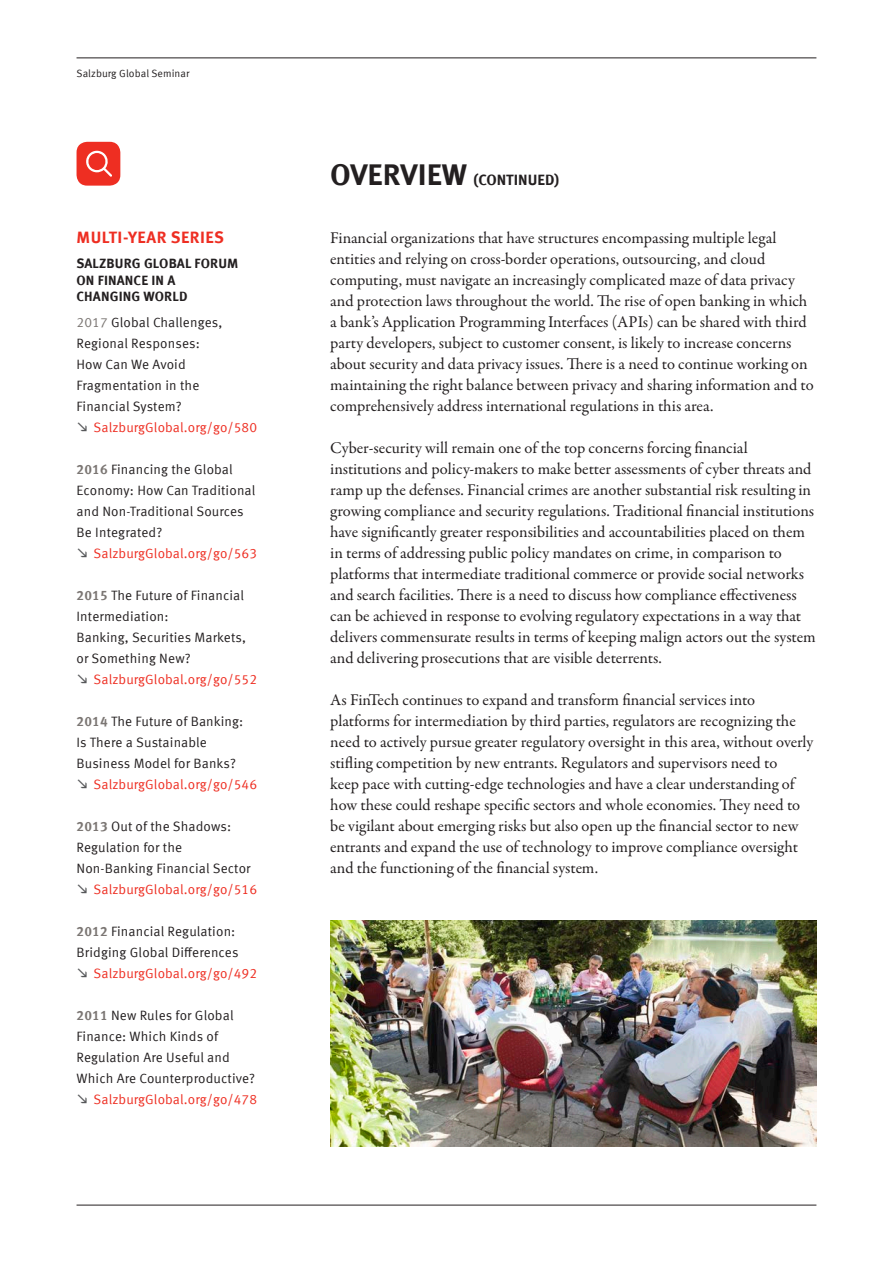
<style>
.page{position:relative;width:893px;height:1263px;background:#fff}
.page>*{position:absolute;margin:0;border:0;box-sizing:border-box;transform-origin:0 0}
.copy_black{font:16.5px/21px "Garamond Premr Pro";color:#231f20}
.h1_sidebar_colour{font:700 16.5px "Meta Offc";letter-spacing:.03em;color:#ee2e22}
.h1_single_page_headl{font:700 15px "Meta Offc";color:#231f20}
.explaining_text_blac{font:13.5px/21px "Meta Offc Norm";letter-spacing:.01em;color:#231f20}
.explaining_text_colo{font:13.5px "Meta Offc Norm";letter-spacing:.005em;color:#ee2e22}
.h3_sidebar_chairs_na{font:700 13.5px/16.5px "Meta Offc";letter-spacing:.01em;color:#231f20}
.t1{font:10.5px "Meta Offc Norm";letter-spacing:.005em;color:#231f20}
.s1{color:#7b7673}
.s2{font-family:"Meta Offc";font-weight:700;color:#7b7673}
.s3{font-size:30px}
</style>
<div class="page">
<hr style="left:77px;top:1205px;width:739px;height:1px;background:#231f20">
<hr style="left:77px;top:58px;width:739px;height:1px;background:#231f20">
<img style="left:330px;top:920px;width:486px;height:226px">
<div style="left:77px;top:142px;width:43px;height:44px;background:#ee2e22;border-radius:11px"></div>
<svg style="left:86px;top:151px;width:26px;height:26px"></svg>
<p class="t1" style="left:77px;top:67px;width:114px">Salzburg Global Seminar</p>
<p class="h1_sidebar_colour" style="left:77px;top:227px;width:149px">MULTI-YEAR SERIES</p>
<p class="h3_sidebar_chairs_na" style="left:77px;top:255px;width:163px">SALZBURG GLOBAL FORUM<br>ON FINANCE IN A<br>CHANGING WORLD</p>
<p class="explaining_text_blac" style="left:77px;top:312px;width:147px"><span class="s1">2017</span> Global Challenges,<br>Regional Responses:<br>How Can We Avoid<br>Fragmentation in the<br>Financial System?</p>
<p class="explaining_text_colo" style="left:94px;top:420px;width:165px">SalzburgGlobal.org/go/580</p>
<p class="explaining_text_blac" style="left:77px;top:459px;width:180px"><span class="s2">2016</span> Financing the Global<br>Economy: How Can Traditional and Non-Traditional Sources<br>Be Integrated?</p>
<p class="explaining_text_colo" style="left:94px;top:546px;width:165px">SalzburgGlobal.org/go/563</p>
<p class="explaining_text_blac" style="left:77px;top:585px;width:169px"><span class="s2">2015</span> The Future of Financial<br>Intermediation:</p>
<p class="explaining_text_blac" style="left:77px;top:627px;width:171px">Banking, Securities Markets, or Something New?</p>
<p class="explaining_text_colo" style="left:94px;top:672px;width:165px">SalzburgGlobal.org/go/552</p>
<p class="explaining_text_blac" style="left:77px;top:711px;width:168px"><span class="s2">2014</span> The Future of Banking:</p>
<p class="explaining_text_blac" style="left:77px;top:732px;width:161px">Is There a Sustainable<br>Business Model for Banks?</p>
<p class="explaining_text_colo" style="left:94px;top:777px;width:165px">SalzburgGlobal.org/go/546</p>
<p class="explaining_text_blac" style="left:77px;top:816px;width:156px"><span class="s2">2013</span> Out of the Shadows:</p>
<p class="explaining_text_blac" style="left:77px;top:837px;width:176px">Regulation for the<br>Non-Banking Financial Sector</p>
<p class="explaining_text_colo" style="left:94px;top:882px;width:165px">SalzburgGlobal.org/go/516</p>
<p class="explaining_text_blac" style="left:77px;top:921px;width:160px"><span class="s2">2012</span> Financial Regulation:</p>
<p class="explaining_text_blac" style="left:77px;top:942px;width:163px">Bridging Global Differences</p>
<p class="explaining_text_colo" style="left:94px;top:966px;width:165px">SalzburgGlobal.org/go/492</p>
<p class="explaining_text_blac" style="left:77px;top:1005px;width:180px"><span class="s2">2011</span> New Rules for Global<br>Finance: Which Kinds of<br>Regulation Are Useful and<br>Which Are Counterproductive?</p>
<p class="explaining_text_colo" style="left:94px;top:1092px;width:165px">SalzburgGlobal.org/go/478</p>
<p class="h1_single_page_headl" style="left:330px;top:171px;width:230px"><span class="s3">OVERVIEW</span> (CONTINUED)</p>
<p class="copy_black" style="left:330px;top:228px;width:485px">Financial organizations that have structures encompassing multiple legal entities and relying on cross-border operations, outsourcing, and cloud computing, must navigate an increasingly complicated maze of data privacy and protection laws throughout the world. The rise of open banking in which a bank’s Application Programming Interfaces (APIs) can be shared with third party developers, subject to customer consent, is likely to increase concerns about security and data privacy issues. There is a need to continue working on maintaining the right balance between privacy and sharing information and to comprehensively address international regulations in this area.</p>
<p class="copy_black" style="left:330px;top:438px;width:487px">Cyber-security will remain one of the top concerns forcing financial institutions and policy-makers to make better assessments of cyber threats and ramp up the defenses. Financial crimes are another substantial risk resulting in growing compliance and security regulations. Traditional financial institutions have significantly greater responsibilities and accountabilities placed on them in terms of addressing public policy mandates on crime, in comparison to platforms that intermediate traditional commerce or provide social networks and search facilities. There is a need to discuss how compliance effectiveness can be achieved in response to evolving regulatory expectations in a way that delivers commensurate results in terms of keeping malign actors out the system and delivering prosecutions that are visible deterrents.</p>
<p class="copy_black" style="left:330px;top:690px;width:485px">As FinTech continues to expand and transform financial services into platforms for intermediation by third parties, regulators are recognizing the need to actively pursue greater regulatory oversight in this area, without overly stifling competition by new entrants. Regulators and supervisors need to<br>keep pace with cutting-edge technologies and have a clear understanding of how these could reshape specific sectors and whole economies. They need to be vigilant about emerging risks but also open up the financial sector to new entrants and expand the use of technology to improve compliance oversight and the functioning of the financial system.</p>
</div>
